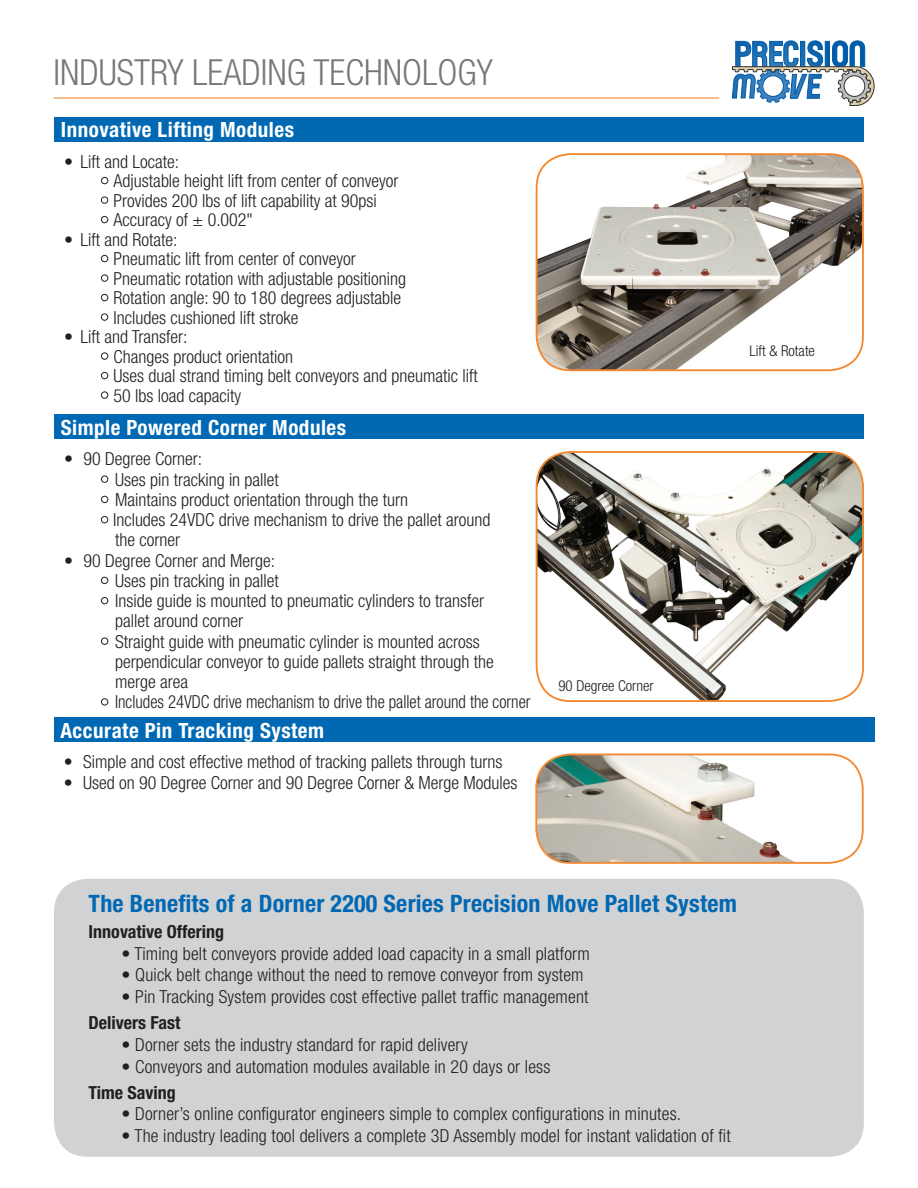
<style>
.page{position:relative;width:918px;height:1188px;background:#fff}
.page>*{position:absolute;margin:0;border:0;box-sizing:border-box;transform-origin:0 0}
.t1{font:300 condensed 36px "Helvetica Neue";color:#76787b}
.t2{font:700 condensed 24px "Helvetica Neue";letter-spacing:.01em;color:#0168b3}
.t3{font:700 condensed 21px "Helvetica Neue";letter-spacing:.025em;color:#fff}
.t4{font:300 condensed 18px/20.2px "Helvetica Neue";color:#231f20}
.t5{font:300 condensed 18px "Helvetica Neue";color:#231f20;scale:.93 1}
.t6{font:700 condensed 18px "Helvetica Neue";color:#231f20}
.t7{font:300 condensed 15px "Helvetica Neue";color:#231f20}
.s1{color:#fff}
</style>
<div class="page">
<div style="left:54px;top:879px;width:810px;height:278px;background:#d1d2d4;border-radius:34px"></div>
<div style="left:54px;top:117px;width:810px;height:25px;background:#0168b3"></div>
<div style="left:101px;top:177px;width:7px;height:7px;border:1px solid #231f20;border-radius:50%"></div>
<div style="left:101px;top:197px;width:7px;height:7px;border:1px solid #231f20;border-radius:50%"></div>
<div style="left:101px;top:216px;width:7px;height:7px;border:1px solid #231f20;border-radius:50%"></div>
<div style="left:101px;top:255px;width:7px;height:7px;border:1px solid #231f20;border-radius:50%"></div>
<div style="left:101px;top:275px;width:7px;height:7px;border:1px solid #231f20;border-radius:50%"></div>
<div style="left:101px;top:294px;width:7px;height:7px;border:1px solid #231f20;border-radius:50%"></div>
<div style="left:101px;top:314px;width:7px;height:7px;border:1px solid #231f20;border-radius:50%"></div>
<div style="left:101px;top:353px;width:7px;height:7px;border:1px solid #231f20;border-radius:50%"></div>
<div style="left:101px;top:372px;width:7px;height:7px;border:1px solid #231f20;border-radius:50%"></div>
<div style="left:101px;top:392px;width:7px;height:7px;border:1px solid #231f20;border-radius:50%"></div>
<img style="left:537px;top:154px;width:326px;height:216px">
<div style="left:536px;top:153px;width:328px;height:218px;border:2px solid #f58932;border-radius:34px"></div>
<div style="left:54px;top:414px;width:810px;height:25px;background:#0168b3"></div>
<div style="left:101px;top:476px;width:7px;height:7px;border:1px solid #231f20;border-radius:50%"></div>
<div style="left:101px;top:496px;width:7px;height:7px;border:1px solid #231f20;border-radius:50%"></div>
<div style="left:101px;top:516px;width:7px;height:7px;border:1px solid #231f20;border-radius:50%"></div>
<div style="left:101px;top:577px;width:7px;height:7px;border:1px solid #231f20;border-radius:50%"></div>
<div style="left:101px;top:597px;width:7px;height:7px;border:1px solid #231f20;border-radius:50%"></div>
<div style="left:101px;top:638px;width:7px;height:7px;border:1px solid #231f20;border-radius:50%"></div>
<div style="left:101px;top:698px;width:7px;height:8px;border:1px solid #231f20;border-radius:50%"></div>
<div style="left:54px;top:717px;width:820px;height:25px;background:#0168b3"></div>
<img style="left:536px;top:754px;width:313px;height:109px">
<div style="left:535px;top:754px;width:329px;height:110px;border:2px solid #f58932;border-radius:34px"></div>
<hr style="left:54px;top:97px;width:665px;height:2px;background:#f58932">
<svg style="left:732px;top:41px;width:142px;height:65px"></svg>
<img style="left:537px;top:452px;width:326px;height:249px">
<div style="left:536px;top:451px;width:328px;height:251px;border:2px solid #f58932;border-radius:34px"></div>
<h1 class="t1" style="left:54px;top:52px;width:441px">INDUSTRY LEADING TECHNOLOGY</h1>
<p class="t3" style="left:61px;top:117px;width:235px">Innovative Lifting Modules</p>
<p class="t4" style="left:64px;top:151px;width:117px">• Lift and Locate:</p>
<p class="t4" style="left:100px;top:170px;width:300px"><span class="s1">•</span> Adjustable height lift from center of conveyor</p>
<p class="t4" style="left:100px;top:190px;width:278px"><span class="s1">•</span> Provides 200 lbs of lift capability at 90psi</p>
<p class="t4" style="left:100px;top:209px;width:154px"><span class="s1">•</span> Accuracy of ± 0.002"</p>
<p class="t4" style="left:64px;top:229px;width:115px">• Lift and Rotate:</p>
<p class="t4" style="left:100px;top:248px;width:257px"><span class="s1">•</span> Pneumatic lift from center of conveyor</p>
<p class="t4" style="left:100px;top:268px;width:308px"><span class="s1">•</span> Pneumatic rotation with adjustable positioning</p>
<p class="t4" style="left:100px;top:287px;width:303px"><span class="s1">•</span> Rotation angle: 90 to 180 degrees adjustable</p>
<p class="t4" style="left:100px;top:307px;width:200px"><span class="s1">•</span> Includes cushioned lift stroke</p>
<p class="t4" style="left:64px;top:326px;width:125px">• Lift and Transfer:</p>
<p class="t4" style="left:100px;top:346px;width:195px"><span class="s1">•</span> Changes product orientation</p>
<p class="t4" style="left:100px;top:365px;width:379px"><span class="s1">•</span> Uses dual strand timing belt conveyors and pneumatic lift</p>
<p class="t4" style="left:100px;top:385px;width:143px"><span class="s1">•</span> 50 lbs load capacity</p>
<p class="t3" style="left:61px;top:415px;width:287px">Simple Powered Corner Modules</p>
<p class="t4" style="left:64px;top:449px;width:140px">• 90 Degree Corner:</p>
<p class="t4" style="left:100px;top:469px;width:180px"><span class="s1">•</span> Uses pin tracking in pallet</p>
<p class="t4" style="left:100px;top:489px;width:309px"><span class="s1">•</span> Maintains product orientation through the turn</p>
<p class="t4" style="left:115px;top:509px;width:377px;text-indent:-15px"><span class="s1">•</span> Includes 24VDC drive mechanism to drive the pallet around the corner</p>
<p class="t4" style="left:64px;top:550px;width:213px">• 90 Degree Corner and Merge:</p>
<p class="t4" style="left:100px;top:570px;width:180px"><span class="s1">•</span> Uses pin tracking in pallet</p>
<p class="t4" style="left:115px;top:590px;width:371px;text-indent:-15px"><span class="s1">•</span> Inside guide is mounted to pneumatic cylinders to transfer pallet around corner</p>
<p class="t4" style="left:115px;top:631px;width:380px;text-indent:-15px"><span class="s1">•</span> Straight guide with pneumatic cylinder is mounted across perpendicular conveyor to guide pallets straight through the merge area</p>
<p class="t5" style="left:100px;top:692px;width:464px"><span class="s1">•</span> Includes 24VDC drive mechanism to drive the pallet around the corner</p>
<p class="t3" style="left:60px;top:717px;width:265px">Accurate Pin Tracking System</p>
<p class="t4" style="left:64px;top:751px;width:440px">• Simple and cost effective method of tracking pallets through turns</p>
<p class="t4" style="left:64px;top:773px;width:455px">• Used on 90 Degree Corner and 90 Degree Corner &amp; Merge Modules</p>
<p class="t7" style="left:558px;top:677px;width:97px">90 Degree Corner</p>
<p class="t7" style="left:749px;top:342px;width:67px">Lift &amp; Rotate</p>
<h2 class="t2" style="left:89px;top:889px;width:650px">The Benefits of a Dorner 2200 Series Precision Move Pallet System</h2>
<p class="t6" style="left:89px;top:921px;width:137px">Innovative Offering</p>
<p class="t4" style="left:122px;top:943px;width:470px">• Timing belt conveyors provide added load capacity in a small platform</p>
<p class="t4" style="left:122px;top:965px;width:464px">• Quick belt change without the need to remove conveyor from system</p>
<p class="t4" style="left:122px;top:986px;width:468px">• Pin Tracking System provides cost effective pallet traffic management</p>
<p class="t6" style="left:89px;top:1012px;width:93px">Delivers Fast</p>
<p class="t4" style="left:122px;top:1034px;width:348px">• Dorner sets the industry standard for rapid delivery</p>
<p class="t4" style="left:122px;top:1056px;width:430px">• Conveyors and automation modules available in 20 days or less</p>
<p class="t6" style="left:89px;top:1081px;width:89px">Time Saving</p>
<p class="t4" style="left:122px;top:1104px;width:561px">• Dorner’s online configurator engineers simple to complex configurations in minutes.</p>
<p class="t4" style="left:122px;top:1125px;width:611px">• The industry leading tool delivers a complete 3D Assembly model for instant validation of fit</p>
</div>
